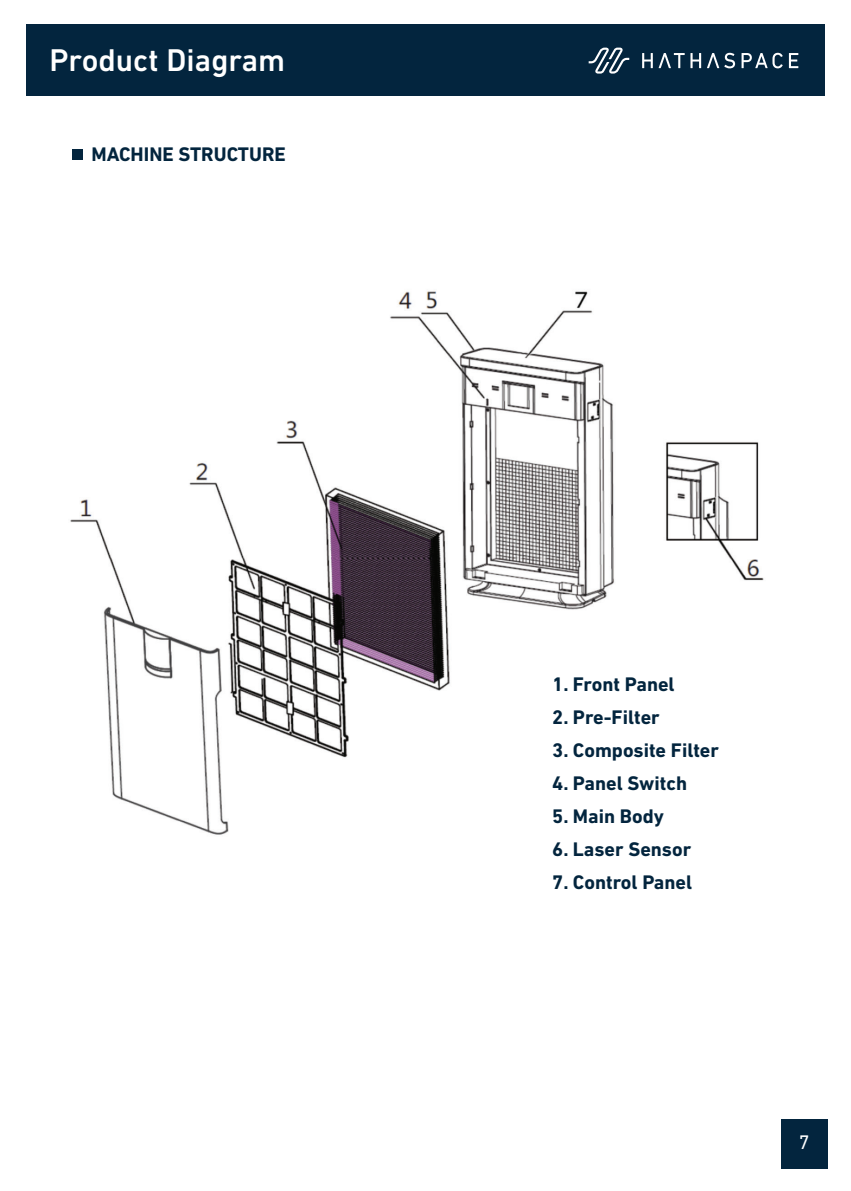
<style>
.page{position:relative;width:851px;height:1191px;background:#fff}
.page>*{position:absolute;margin:0;border:0;box-sizing:border-box;transform-origin:0 0}
.t1{font:500 32px "DIN Next LT Pro";color:#fff}
.t2{font:700 20px "DIN Next LT Pro";color:#03253e}
.t3{font:20px "DIN Next LT Pro";color:#fff}
</style>
<div class="page">
<div style="left:26px;top:24px;width:798px;height:72px;background:#03253e"></div>
<svg style="left:588px;top:48px;width:41px;height:26px"></svg>
<svg style="left:642px;top:53px;width:156px;height:15px"></svg>
<div style="left:72px;top:150px;width:10px;height:10px;background:#03253e"></div>
<img style="left:70px;top:291px;width:694px;height:544px">
<div style="left:780px;top:1119px;width:47px;height:49px;background:#03253e"></div>
<h1 class="t1" style="left:49px;top:41px;width:237px">Product Diagram</h1>
<p class="t2" style="left:92px;top:143px;width:196px">MACHINE STRUCTURE</p>
<p class="t2" style="left:552px;top:672px;width:124px">1. Front Panel</p>
<p class="t2" style="left:552px;top:705px;width:109px">2. Pre-Filter</p>
<p class="t2" style="left:552px;top:738px;width:168px">3. Composite Filter</p>
<p class="t2" style="left:552px;top:771px;width:136px">4. Panel Switch</p>
<p class="t2" style="left:552px;top:804px;width:113px">5. Main Body</p>
<p class="t2" style="left:552px;top:837px;width:140px">6. Laser Sensor</p>
<p class="t2" style="left:552px;top:870px;width:141px">7. Control Panel</p>
<p class="t3" style="left:798px;top:1130px;width:12px">7</p>
</div>
